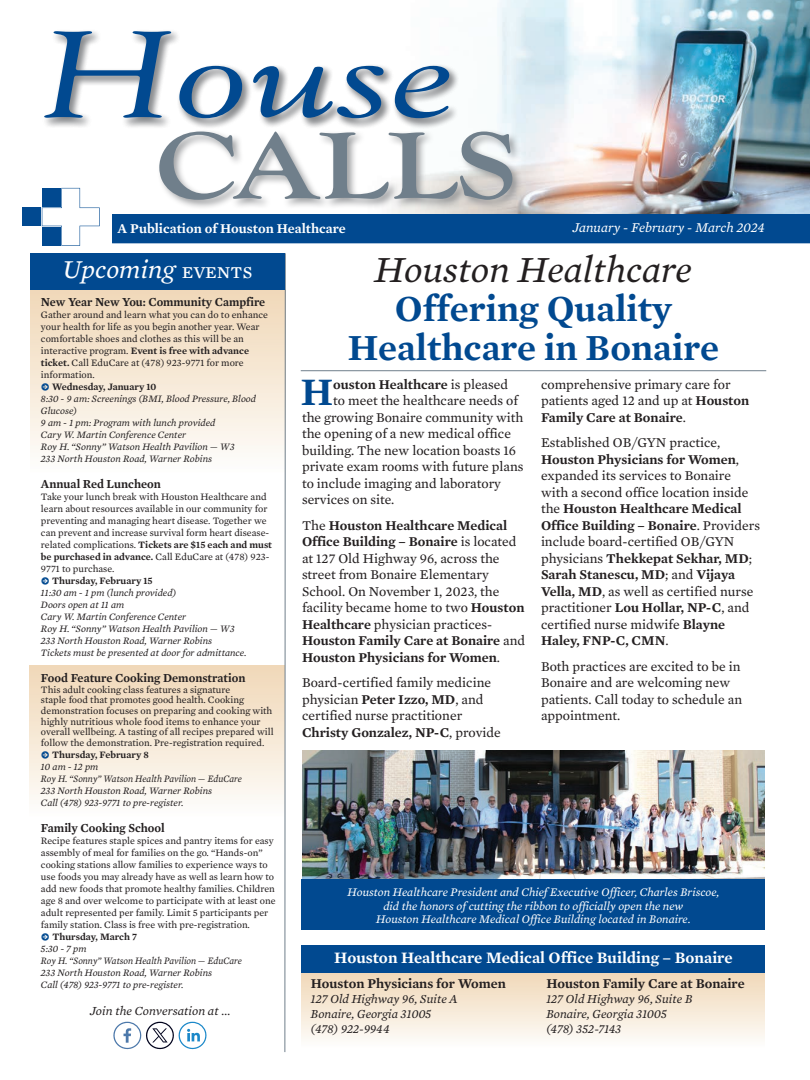
<style>
.page{position:relative;width:810px;height:1080px;background:#fff}
.page>*{position:absolute;margin:0;border:0;box-sizing:border-box;transform-origin:0 0}
.t1{font:italic 128.5px "Goudy Old Style T";color:#014990;scale:1.45 1}
.t2{font:700 98.5px "Goudy Old Style T";color:#707f8b;scale:1.24 1}
.t3{font:600 39.62px "Mercury Text G2";color:#014990}
.t4{font:600 37.5px "Mercury Text G2";color:#014990}
.t5{font:italic 37.5px "Mercury Text G2";color:#231f20}
.t6{font:italic 26.25px "Mercury Text G2";color:#fff}
.t7{font:600 16.25px "Mercury Text G2";color:#fff}
.t8{font:13.75px/16.5px "Mercury Text G2";color:#231f20}
.t9{font:600 13.75px "Mercury Text G2";color:#231f20}
.t10{font:600 13.75px "Mercury Text G2";color:#fff}
.t11{font:italic 13.75px "Mercury Text G2";color:#fff}
.t12{font:italic 12.62px "Mercury Text G2";color:#231f20}
.t13{font:italic 12.5px "Mercury Text G2";color:#231f20}
.t14{font:600 12.5px "Mercury Text G2";color:#231f20;scale:.96 1}
.t15{font:600 12.5px "Mercury Text G2";color:#231f20;scale:.95 1}
.t16{font:italic 11.88px "Mercury Text G2";color:#fff}
.t17{font:10px/12px "Mercury Text G2";color:#231f20}
.t18{font:italic 10px/12px "Mercury Text G2";color:#231f20}
.t19{font:italic 10px "Mercury Text G2";color:#231f20;scale:.93 1}
.t20{font:600 10px "Mercury Text G2";color:#231f20}
.s1{font-family:"Mercury Text G2 Roman SC";font-style:normal;font-size:21.88px}
.s2{font-weight:600}
.s3{font-family:"Mercury Numeric G2";font-weight:400;color:#014990}
.s4{font-weight:400}
</style>
<div class="page">
<div style="left:29px;top:666px;width:255px;height:150px;background:linear-gradient(to bottom,#f0d8b7,#fdfdfb)"></div>
<img style="left:22px;top:0;width:788px;height:220px">
<div style="left:157px;top:129px;width:366px;height:81px;background:#808285;opacity:.75"></div>
<div style="left:42px;top:29px;width:418px;height:100px;background:#808285;opacity:.75"></div>
<div style="left:113px;top:215px;width:697px;height:28px;background:#014990"></div>
<div style="left:113px;top:214px;width:697px;height:29px;border:1px solid #014990"></div>
<div style="left:22px;top:208px;width:19px;height:18px;background:#014990"></div>
<svg style="left:42px;top:188px;width:58px;height:58px"></svg>
<div style="left:30px;top:290px;width:255px;height:182px;background:linear-gradient(to bottom,#f0d8b7,#fdfdfb)"></div>
<svg style="left:284px;top:253px;width:2px;height:799px;background:#b4b9bd"></svg>
<div style="left:30px;top:253px;width:255px;height:37px;background:#014990"></div>
<hr style="left:301px;top:370px;width:465px;height:1px;background:#707f8b">
<svg style="left:113px;top:1022px;width:94px;height:28px"></svg>
<div style="left:302px;top:972px;width:463px;height:75px;background:linear-gradient(to bottom,#f0d7b7,#fefdfa)"></div>
<div style="left:302px;top:945px;width:463px;height:27px;background:#014990"></div>
<img style="left:302px;top:751px;width:463px;height:129px">
<div style="left:302px;top:880px;width:463px;height:50px;background:#014990"></div>
<p class="t1" style="left:35px;top:6px;width:291px">House</p>
<p class="t2" style="left:155px;top:111px;width:293px">CALLS</p>
<p class="t10" style="left:118px;top:220px;width:230px">A Publication of Houston Healthcare</p>
<p class="t11" style="left:573px;top:219px;width:194px">January - February - March 2024</p>
<p class="t6" style="left:63px;top:254px;width:191px">Upcoming <span class="s1">events</span></p>
<p class="t15" style="left:41px;top:294px;width:238px">New Year New You: Community Campfire</p>
<p class="t17" style="left:41px;top:308px;width:229px">Gather around and learn what you can do to enhance your health for life as you begin another year. Wear comfortable shoes and clothes as this will be an interactive program. <span class="s2">Event is free with advance ticket.</span> Call EduCare at (478) 923-9771 for more information.</p>
<p class="t20" style="left:41px;top:380px;width:117px"><span class="s3">k</span> Wednesday, January 10</p>
<p class="t18" style="left:41px;top:392px;width:217px">8:30 - 9 am: Screenings (BMI, Blood Pressure, Blood<br>Glucose)</p>
<p class="t18" style="left:41px;top:416px;width:176px">9 am - 1 pm: Program with lunch provided</p>
<p class="t18" style="left:41px;top:428px;width:147px">Cary W. Martin Conference Center</p>
<p class="t18" style="left:41px;top:440px;width:195px">Roy H. “Sonny” Watson Health Pavilion — W3</p>
<p class="t18" style="left:41px;top:452px;width:173px">233 North Houston Road, Warner Robins</p>
<p class="t14" style="left:41px;top:476px;width:126px">Annual Red Luncheon</p>
<p class="t17" style="left:41px;top:491px;width:233px">Take your lunch break with Houston Healthcare and learn about resources available in our community for preventing and managing heart disease. Together we can prevent and increase survival form heart disease&shy;related complications. <span class="s2">Tickets are $15 each and must be purchased in advance.</span> Call EduCare at (478) 923- 9771 to purchase.</p>
<p class="t20" style="left:41px;top:575px;width:113px"><span class="s3">k</span> Thursday, February 15</p>
<p class="t18" style="left:41px;top:587px;width:137px">11:30 am - 1 pm (lunch provided)</p>
<p class="t18" style="left:41px;top:599px;width:85px">Doors open at 11 am</p>
<p class="t18" style="left:41px;top:611px;width:147px">Cary W. Martin Conference Center</p>
<p class="t18" style="left:41px;top:623px;width:195px">Roy H. “Sonny” Watson Health Pavilion — W3</p>
<p class="t18" style="left:41px;top:635px;width:173px">233 North Houston Road, Warner Robins</p>
<p class="t18" style="left:41px;top:647px;width:207px">Tickets must be presented at door for admittance.</p>
<p class="t14" style="left:41px;top:670px;width:214px">Food Feature Cooking Demonstration</p>
<p class="t17" style="left:41px;top:684px;width:234px;line-height:10.6px">This adult cooking class features a signature<br>staple food that promotes good health. Cooking demonstration focuses on preparing and cooking with highly nutritious whole food items to enhance your overall wellbeing. A tasting of all recipes prepared will follow the demonstration. Pre-registration required.</p>
<p class="t20" style="left:41px;top:749px;width:109px"><span class="s3">k</span> Thursday, February 8</p>
<p class="t18" style="left:41px;top:761px;width:59px">10 am - 12 pm</p>
<p class="t19" style="left:41px;top:773px;width:217px">Roy H. “Sonny” Watson Health Pavilion — EduCare</p>
<p class="t18" style="left:41px;top:785px;width:173px">233 North Houston Road, Warner Robins</p>
<p class="t18" style="left:41px;top:797px;width:144px">Call (478) 923-9771 to pre-register.</p>
<p class="t14" style="left:41px;top:820px;width:131px">Family Cooking School</p>
<p class="t17" style="left:41px;top:835px;width:236px">Recipe features staple spices and pantry items for easy assembly of meal for families on the go. “Hands-on” cooking stations allow families to experience ways to use foods you may already have as well as learn how to add new foods that promote healthy families. Children age 8 and over welcome to participate with at least one adult represented per family. Limit 5 participants per family station. Class is free with pre-registration.</p>
<p class="t20" style="left:41px;top:931px;width:98px"><span class="s3">k</span> Thursday, March 7</p>
<p class="t18" style="left:41px;top:943px;width:47px">5:30 - 7 pm</p>
<p class="t19" style="left:41px;top:955px;width:217px">Roy H. “Sonny” Watson Health Pavilion — EduCare</p>
<p class="t18" style="left:41px;top:967px;width:173px">233 North Houston Road, Warner Robins</p>
<p class="t18" style="left:41px;top:979px;width:144px">Call (478) 923-9771 to pre-register.</p>
<p class="t12" style="left:90px;top:1004px;width:142px">Join the Conversation at ...</p>
<p class="t5" style="left:375px;top:248px;width:319px">Houston Healthcare</p>
<p class="t4" style="left:395px;top:286px;width:279px">Offering Quality</p>
<p class="t4" style="left:348px;top:324px;width:372px">Healthcare in Bonaire</p>
<p class="t3" style="left:301px;top:368px;width:34px">H</p>
<p class="t9" style="left:333px;top:376px;width:176px">ouston Healthcare <span class="s4">is pleased</span></p>
<p class="t8" style="left:333px;top:392px;width:186px">to meet the healthcare needs of</p>
<p class="t8" style="left:302px;top:409px;width:223px">the growing Bonaire community with</p>
<p class="t8" style="left:302px;top:425px;width:210px">the opening of a new medical office</p>
<p class="t8" style="left:302px;top:442px;width:215px">building. The new location boasts 16</p>
<p class="t8" style="left:302px;top:458px;width:223px">private exam rooms with future plans</p>
<p class="t8" style="left:302px;top:475px;width:201px">to include imaging and laboratory</p>
<p class="t8" style="left:302px;top:491px;width:94px">services on site.</p>
<p class="t8" style="left:302px;top:517px;width:225px">The <span class="s2">Houston Healthcare Medical Office Building – Bonaire</span> is located at 127 Old Highway 96, across the street from Bonaire Elementary School. On November 1, 2023, the facility became home to two <span class="s2">Houston Healthcare</span> physician practices-<span class="s2">Houston Family Care at Bonaire</span> and <span class="s2">Houston Physicians for Women</span>.</p>
<p class="t8" style="left:302px;top:674px;width:200px">Board-certified family medicine physician <span class="s2">Peter Izzo, MD</span>, and certified nurse practitioner<br><span class="s2">Christy Gonzalez, NP-C</span>, provide</p>
<p class="t8" style="left:541px;top:376px;width:210px">comprehensive primary care for patients aged 12 and up at <span class="s2">Houston<br>Family Care at Bonaire</span>.</p>
<p class="t8" style="left:541px;top:434px;width:221px">Established OB/GYN practice,<br><span class="s2">Houston Physicians for Women</span>, expanded its services to Bonaire with a second office location inside the <span class="s2">Houston Healthcare Medical<br>Office Building – Bonaire</span>. Providers include board-certified OB/GYN physicians <span class="s2">Thekkepat Sekhar, MD</span>;<br><span class="s2">Sarah Stanescu, MD</span>; and <span class="s2">Vijaya<br>Vella, MD</span>, as well as certified nurse practitioner <span class="s2">Lou Hollar, NP-C</span>, and certified nurse midwife <span class="s2">Blayne<br>Haley, FNP-C, CMN</span>.</p>
<p class="t8" style="left:541px;top:658px;width:203px">Both practices are excited to be in<br>Bonaire and are welcoming new patients. Call today to schedule an appointment.</p>
<p class="t16" style="left:348px;top:885px;width:373px">Houston Healthcare President and Chief Executive Officer, Charles Briscoe,</p>
<p class="t16" style="left:383px;top:899px;width:301px">did the honors of cutting the ribbon to officially open the new</p>
<p class="t16" style="left:376px;top:913px;width:316px">Houston Healthcare Medical Office Building located in Bonaire.</p>
<p class="t7" style="left:334px;top:948px;width:400px">Houston Healthcare Medical Office Building – Bonaire</p>
<p class="t9" style="left:311px;top:975px;width:196px">Houston Physicians for Women</p>
<p class="t13" style="left:311px;top:992px;width:149px">127 Old Highway 96, Suite A</p>
<p class="t13" style="left:311px;top:1007px;width:122px">Bonaire, Georgia 31005</p>
<p class="t13" style="left:311px;top:1022px;width:80px">(478) 922-9944</p>
<p class="t9" style="left:546px;top:975px;width:200px">Houston Family Care at Bonaire</p>
<p class="t13" style="left:546px;top:992px;width:148px">127 Old Highway 96, Suite B</p>
<p class="t13" style="left:546px;top:1007px;width:122px">Bonaire, Georgia 31005</p>
<p class="t13" style="left:546px;top:1022px;width:77px">(478) 352-7143</p>
</div>
